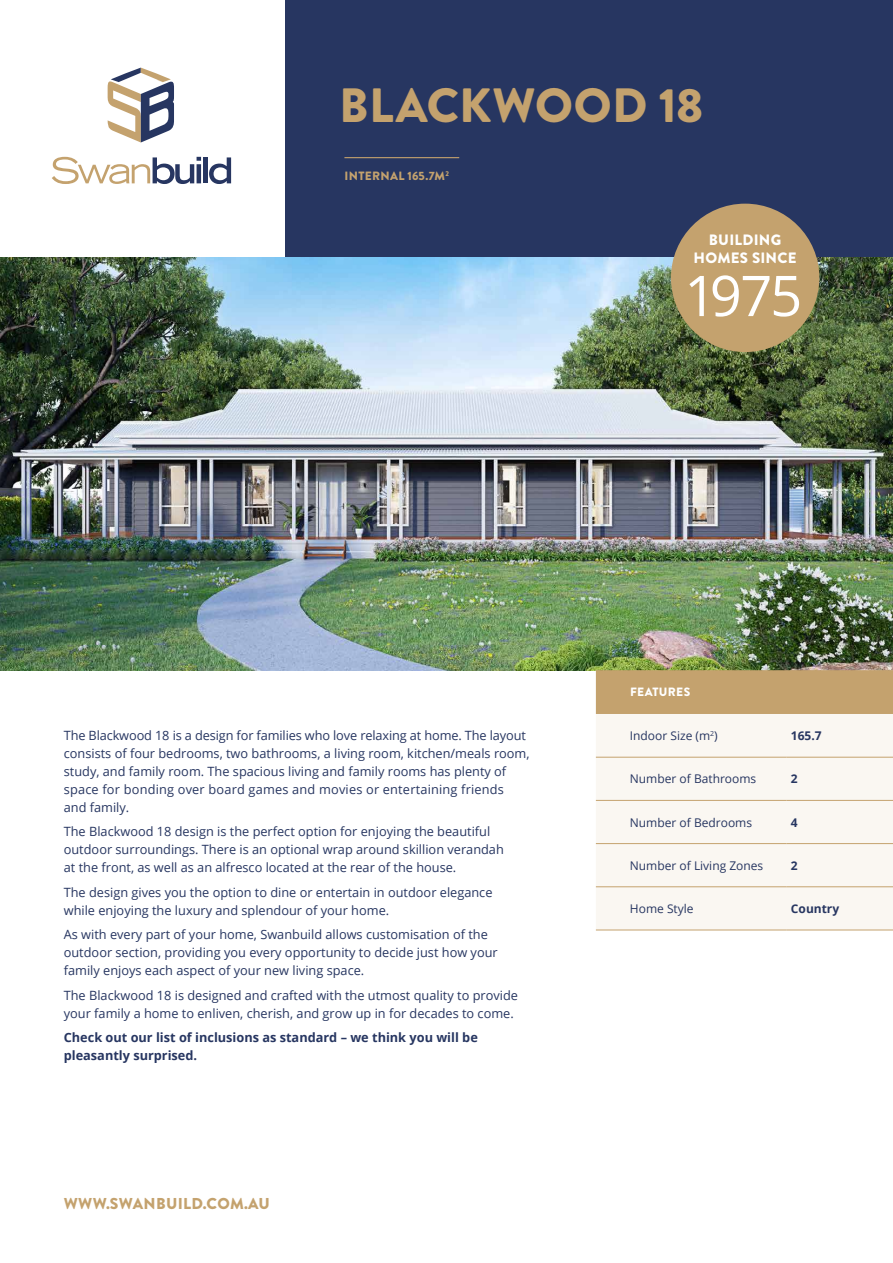
<style>
.page{position:relative;width:893px;height:1263px;background:#fff}
.page>*{position:absolute;margin:0;border:0;box-sizing:border-box;transform-origin:0 0}
.t1{font:56.25px "Open Sans";color:#fff}
.t2{font:900 48px "Brandon Grotesque";letter-spacing:.01em;color:#c4a26e}
.t3{font:900 15.75px "Brandon Grotesque";letter-spacing:.02em;color:#c4a26e}
.t4{font:900 15px/18px "Brandon Grotesque";letter-spacing:.02em;color:#fff;text-align:center}
.t5{font:12.75px/18px "Open Sans";color:#273661}
.t6{font:700 12.75px/18px "Open Sans";color:#273661}
.t7{font:12px "Open Sans";color:#273661}
.t8{font:900 12px "Brandon Grotesque";letter-spacing:.025em;color:#c4a26e}
.t9{font:700 12px "Open Sans";color:#273661}
.t10{font:900 12px "Brandon Grotesque";letter-spacing:.03em;color:#fff}
</style>
<div class="page">
<div style="left:285px;top:0;width:608px;height:258px;background:#273661"></div>
<svg style="left:52px;top:157px;width:149px;height:27px"></svg>
<hr style="left:204px;top:157px;width:4px;height:26px;background:#273661">
<svg style="left:209px;top:157px;width:22px;height:27px"></svg>
<svg style="left:107px;top:68px;width:67px;height:74px"></svg>
<hr style="left:344px;top:157px;width:115px;height:1px;background:#c4a26e">
<img style="left:0;top:258px;width:893px;height:412px">
<div style="left:596px;top:670px;width:297px;height:44px;background:#c4a26e"></div>
<div style="left:596px;top:714px;width:297px;height:216px;background:#faf7f2"></div>
<hr style="left:787px;top:757px;width:106px;height:1px;background:#c4a26e">
<hr style="left:787px;top:800px;width:106px;height:1px;background:#c4a26e">
<hr style="left:787px;top:843px;width:106px;height:1px;background:#c4a26e">
<hr style="left:787px;top:886px;width:106px;height:1px;background:#c4a26e">
<hr style="left:787px;top:930px;width:106px;height:1px;background:#c4a26e">
<hr style="left:596px;top:757px;width:191px;height:1px;background:#c4a26e">
<hr style="left:596px;top:800px;width:191px;height:1px;background:#c4a26e">
<hr style="left:596px;top:843px;width:191px;height:1px;background:#c4a26e">
<hr style="left:596px;top:886px;width:191px;height:1px;background:#c4a26e">
<hr style="left:596px;top:930px;width:191px;height:1px;background:#c4a26e">
<div style="left:671px;top:204px;width:148px;height:148px;background:#c4a26e;border-radius:50%"></div>
<h2 class="t2" style="left:339px;top:77px;width:366px">BLACKWOOD 18</h2>
<p class="t8" style="left:344px;top:168px;width:106px">INTERNAL 165.7M<sup>2</sup></p>
<p class="t4" style="left:693px;top:231px;width:105px">BUILDING<br>HOMES SINCE</p>
<h1 class="t1" style="left:684px;top:264px;width:120px">1975</h1>
<p class="t5" style="left:64px;top:727px;width:467px">The Blackwood 18 is a design for families who love relaxing at home. The layout consists of four bedrooms, two bathrooms, a living room, kitchen/meals room, study, and family room. The spacious living and family rooms has plenty of space for bonding over board games and movies or entertaining friends and family.</p>
<p class="t5" style="left:64px;top:824px;width:442px">The Blackwood 18 design is the perfect option for enjoying the beautiful outdoor surroundings. There is an optional wrap around skillion verandah at the front, as well as an alfresco located at the rear of the house.</p>
<p class="t5" style="left:64px;top:884px;width:430px">The design gives you the option to dine or entertain in outdoor elegance while enjoying the luxury and splendour of your home.</p>
<p class="t5" style="left:64px;top:927px;width:435px">As with every part of your home, Swanbuild allows customisation of the outdoor section, providing you every opportunity to decide just how your family enjoys each aspect of your new living space.</p>
<p class="t5" style="left:64px;top:987px;width:456px">The Blackwood 18 is designed and crafted with the utmost quality to provide your family a home to enliven, cherish, and grow up in for decades to come.</p>
<p class="t6" style="left:64px;top:1029px;width:416px">Check out our list of inclusions as standard – we think you will be pleasantly surprised.</p>
<p class="t3" style="left:64px;top:1194px;width:208px">WWW.SWANBUILD.COM.AU</p>
<p class="t10" style="left:630px;top:685px;width:62px">FEATURES</p>
<p class="t7" style="left:630px;top:731px;width:89px">Indoor Size (m<sup>2</sup>)</p>
<p class="t9" style="left:791px;top:731px;width:32px">165.7</p>
<p class="t7" style="left:630px;top:774px;width:128px">Number of Bathrooms</p>
<p class="t9" style="left:791px;top:774px;width:8px">2</p>
<p class="t7" style="left:630px;top:817px;width:124px">Number of Bedrooms</p>
<p class="t9" style="left:791px;top:817px;width:8px">4</p>
<p class="t7" style="left:630px;top:861px;width:135px">Number of Living Zones</p>
<p class="t9" style="left:791px;top:861px;width:8px">2</p>
<p class="t7" style="left:630px;top:904px;width:65px">Home Style</p>
<p class="t9" style="left:791px;top:904px;width:50px">Country</p>
</div>
